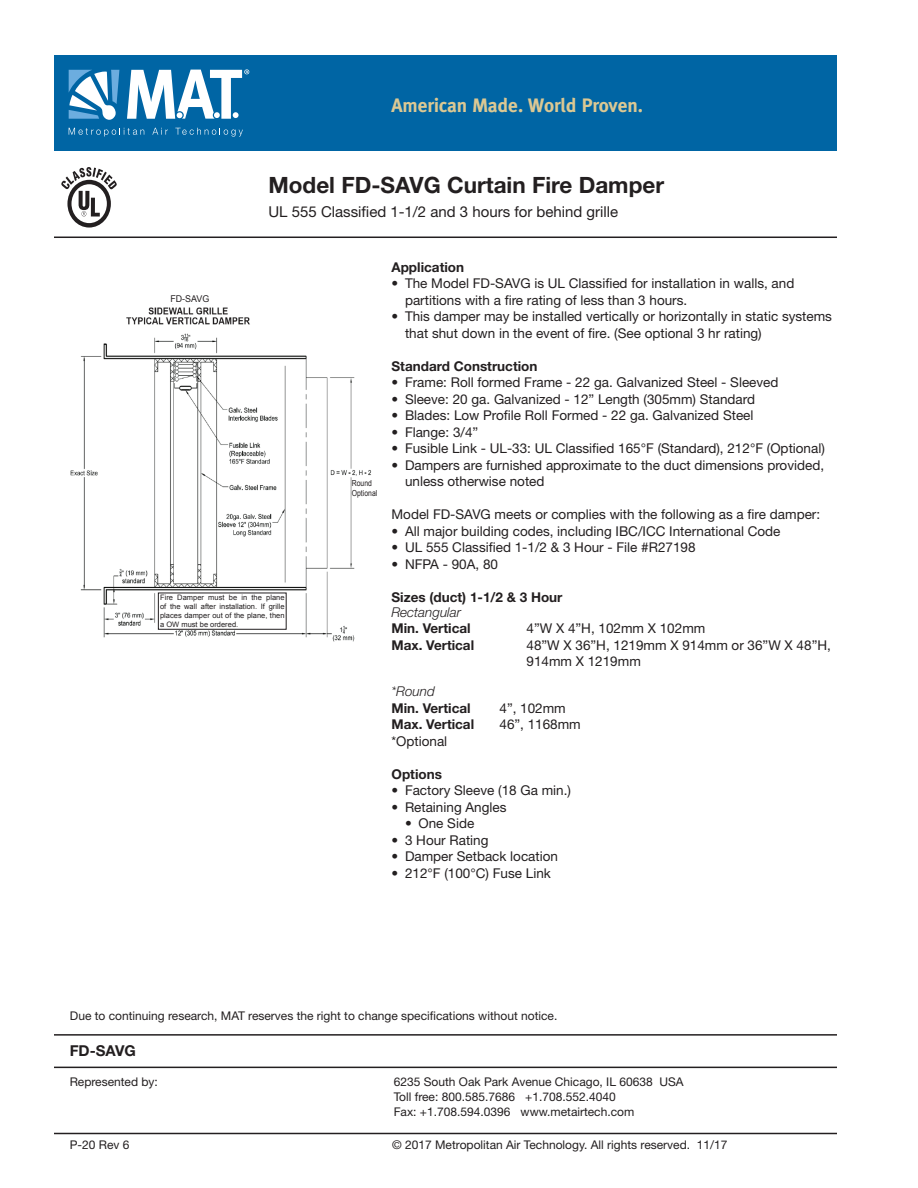
<style>
.page{position:relative;width:918px;height:1188px;background:#fff}
.page>*{position:absolute;margin:0;border:0;box-sizing:border-box;transform-origin:0 0}
.t1{font:700 22.5px "Helvetica Neue";color:#231f20}
.t2{font:700 19.5px "Meta";color:#dbc893}
.t3{font:15px "Helvetica Neue";color:#231f20}
.t4{font:700 15px "Helvetica Neue";color:#231f20}
.t5{font:13.5px/16.5px "Helvetica Neue";color:#231f20}
.t6{font:700 13.5px "Helvetica Neue";color:#231f20}
.t7{font:italic 300 13.5px "Helvetica Neue";color:#231f20}
.t8{font:12px/15px "Helvetica Neue";color:#231f20}
.t9{font:9.3px "Arial";color:#231f20;scale:.95 1}
.t10{font:8.25px/9.9px "Arial";color:#231f20;scale:.83 1}
.t11{font:7.5px/9px "Arial";color:#231f20;text-align:justify}
</style>
<div class="page">
<div style="left:55px;top:55px;width:782px;height:96px;background:#0065a4"></div>
<svg style="left:61px;top:167px;width:56px;height:61px"></svg>
<hr style="left:54px;top:1133px;width:783px;height:1px;background:#231f20">
<hr style="left:54px;top:1067px;width:783px;height:1px;background:#231f20">
<hr style="left:54px;top:237px;width:783px;height:1px;background:#231f20">
<hr style="left:54px;top:1034px;width:783px;height:2px;background:#231f20">
<svg style="left:69px;top:128px;width:75px;height:9px"></svg>
<svg style="left:152px;top:128px;width:16px;height:7px"></svg>
<svg style="left:175px;top:128px;width:68px;height:9px"></svg>
<svg style="left:69px;top:70px;width:50px;height:50px"></svg>
<svg style="left:127px;top:69px;width:122px;height:50px"></svg>
<img style="left:70px;top:304px;width:302px;height:338px">
<img style="left:158px;top:592px;width:136px;height:34px">
<div style="left:158px;top:593px;width:128px;height:37px;border:1px solid #231f20"></div>
<h2 class="t2" style="left:392px;top:94px;width:253px">American Made. World Proven.</h2>
<h1 class="t1" style="left:268px;top:171px;width:397px">Model FD-SAVG Curtain Fire Damper</h1>
<p class="t3" style="left:268px;top:202px;width:351px">UL 555 Classified 1-1/2 and 3 hours for behind grille</p>
<p class="t9" style="left:170px;top:293px;width:42px">FD-SAVG</p>
<p class="t11" style="left:160px;top:593px;width:126px">Fire Damper must be in the plane of the wall after installation. If grille places damper out of the plane, then a OW must be ordered.</p>
<p class="t10" style="left:352px;top:478px;width:32px">Round<br>Optional</p>
<p class="t6" style="left:392px;top:259px;width:74px">Application</p>
<p class="t5" style="left:405px;top:275px;width:391px;text-indent:-14px">• The Model FD-SAVG is UL Classified for installation in walls, and partitions with a fire rating of less than 3 hours.</p>
<p class="t5" style="left:405px;top:308px;width:429px;text-indent:-14px">• This damper may be installed vertically or horizontally in static systems that shut down in the event of fire. (See optional 3 hr rating)</p>
<p class="t6" style="left:392px;top:358px;width:148px">Standard Construction</p>
<p class="t5" style="left:392px;top:374px;width:389px">• Frame: Roll formed Frame - 22 ga. Galvanized Steel - Sleeved</p>
<p class="t5" style="left:392px;top:391px;width:365px">• Sleeve: 20 ga. Galvanized - 12” Length (305mm) Standard</p>
<p class="t5" style="left:392px;top:407px;width:364px">• Blades: Low Profile Roll Formed - 22 ga. Galvanized Steel</p>
<p class="t5" style="left:392px;top:424px;width:88px">• Flange: 3/4”</p>
<p class="t5" style="left:392px;top:440px;width:435px">• Fusible Link - UL-33: UL Classified 165°F (Standard), 212°F (Optional)</p>
<p class="t5" style="left:405px;top:457px;width:421px;text-indent:-14px">• Dampers are furnished approximate to the duct dimensions provided, unless otherwise noted</p>
<p class="t5" style="left:392px;top:506px;width:430px">Model FD-SAVG meets or complies with the following as a fire damper:</p>
<p class="t5" style="left:392px;top:523px;width:391px">• All major building codes, including IBC/ICC International Code</p>
<p class="t5" style="left:392px;top:539px;width:306px">• UL 555 Classified 1-1/2 &amp; 3 Hour - File #R27198</p>
<p class="t5" style="left:392px;top:555px;width:108px">• NFPA - 90A, 80</p>
<p class="t6" style="left:392px;top:589px;width:173px">Sizes (duct) 1-1/2 &amp; 3 Hour</p>
<p class="t7" style="left:392px;top:604px;width:71px">Rectangular</p>
<p class="t6" style="left:392px;top:620px;width:81px">Min. Vertical</p>
<p class="t5" style="left:526px;top:620px;width:180px">4”W X 4”H, 102mm X 102mm</p>
<p class="t6" style="left:392px;top:637px;width:84px">Max. Vertical</p>
<p class="t5" style="left:526px;top:636px;width:306px">48”W X 36”H, 1219mm X 914mm or 36”W X 48”H,<br>914mm X 1219mm</p>
<p class="t7" style="left:392px;top:683px;width:45px">*Round</p>
<p class="t6" style="left:392px;top:700px;width:81px">Min. Vertical</p>
<p class="t5" style="left:500px;top:699px;width:68px">4”, 102mm</p>
<p class="t6" style="left:392px;top:716px;width:84px">Max. Vertical</p>
<p class="t5" style="left:500px;top:716px;width:83px">46”, 1168mm</p>
<p class="t5" style="left:392px;top:732px;width:57px">*Optional</p>
<p class="t6" style="left:392px;top:766px;width:52px">Options</p>
<p class="t5" style="left:392px;top:782px;width:181px">• Factory Sleeve (18 Ga min.)</p>
<p class="t5" style="left:392px;top:798px;width:117px">• Retaining Angles</p>
<p class="t5" style="left:405px;top:815px;width:71px">• One Side</p>
<p class="t5" style="left:392px;top:831px;width:99px">• 3 Hour Rating</p>
<p class="t5" style="left:392px;top:848px;width:168px">• Damper Setback location</p>
<p class="t5" style="left:392px;top:864px;width:161px">• 212°F (100°C) Fuse Link</p>
<p class="t8" style="left:70px;top:1008px;width:489px">Due to continuing research, MAT reserves the right to change specifications without notice.</p>
<p class="t4" style="left:70px;top:1041px;width:68px">FD-SAVG</p>
<p class="t8" style="left:70px;top:1074px;width:90px">Represented by:</p>
<p class="t8" style="left:394px;top:1074px;width:291px">6235 South Oak Park Avenue Chicago, IL 60638 USA<br>Toll free: 800.585.7686 +1.708.552.4040<br>Fax: +1.708.594.0396 www.metairtech.com</p>
<p class="t8" style="left:70px;top:1137px;width:61px">P-20 Rev 6</p>
<p class="t8" style="left:392px;top:1137px;width:337px">© 2017 Metropolitan Air Technology. All rights reserved. 11/17</p>
</div>
